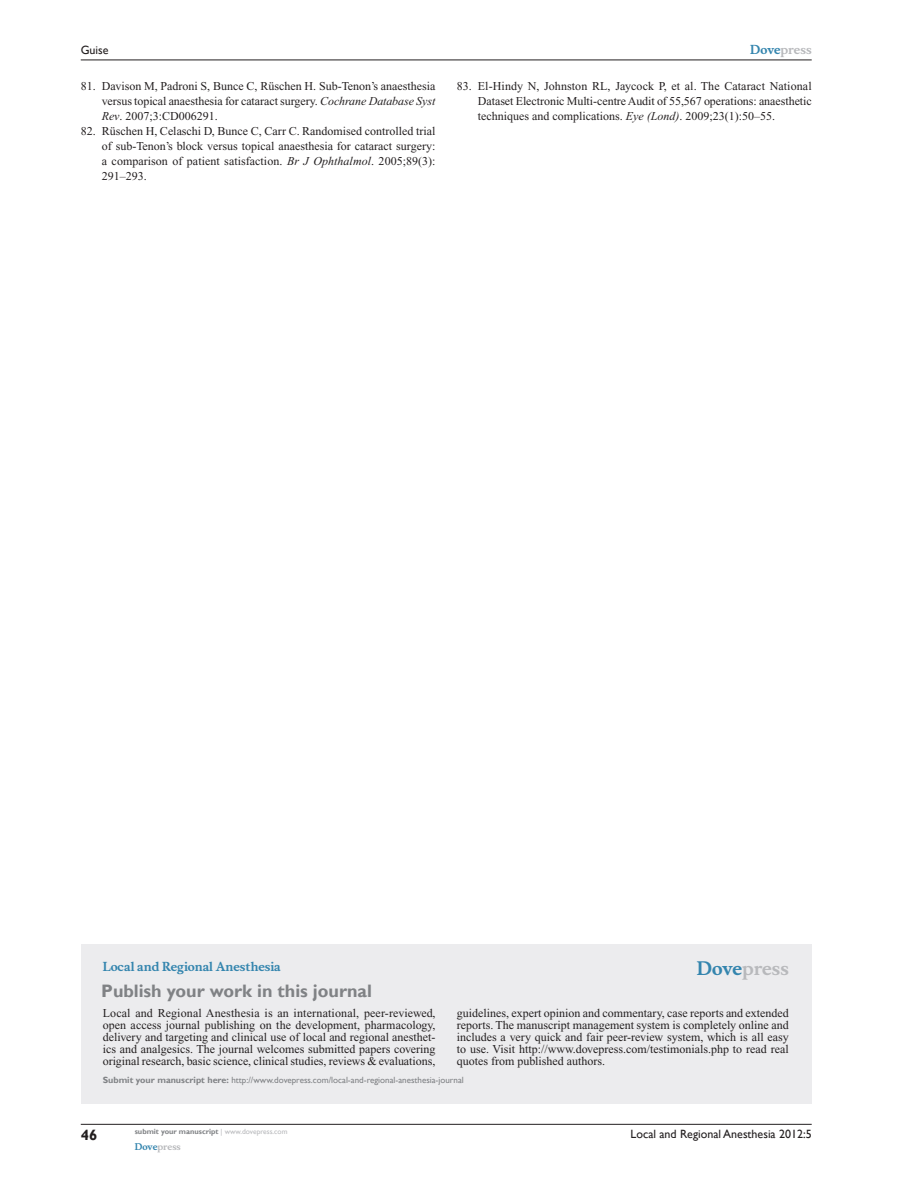
<style>
.page{position:relative;width:918px;height:1188px;background:#fff}
.page>*{position:absolute;margin:0;border:0;box-sizing:border-box;transform-origin:0 0}
.PromBx-H1{font:700 18px "Gill Sans";color:#808285}
.PromBx-Brand{font:700 18px "Musee";color:#b8b9bc}
.t1{font:700 15px "Gill Sans";color:#231f20}
.PromBx-Tx{font:12px/12px "Times New Roman";letter-spacing:-.005em;color:#231f20;text-align:justify}
.RefNL2{font:12px/15px "Times New Roman";color:#231f20;text-align:justify}
.t2{font:12px "Gill Sans";color:#231f20}
.PromBx-JrnlName{font:700 12px "Musee";color:#3485ae}
.t3{font:700 12px "Musee";color:#b8b9bc}
.PromBx-SubmitMssWebA{font:9px "Gill Sans";color:#808285}
.t4{font:700 9px "Musee";color:#b8b9bc}
.t5{font:700 7.5px "Gill Sans";color:#808285}
.s1{font-style:italic}
.s2{color:#3485ae}
.s3{font-weight:700}
.s4{font-weight:400;color:#b8b9bc}
</style>
<div class="page">
<div style="left:81px;top:944px;width:731px;height:159px;background:#ececee"></div>
<hr style="left:81px;top:1124px;width:731px;height:1px;background:#231f20">
<hr style="left:81px;top:60px;width:731px;height:1px;background:#231f20">
<p class="t2" style="left:81px;top:43px;width:29px">Guise</p>
<p class="RefNL2" style="left:102px;top:79px;width:335px;text-indent:-21px">81. Davison M, Padroni S, Bunce C, Rüschen H. Sub-Tenon’s anaesthesia versus topical anaesthesia for cataract surgery. <span class="s1">Cochrane Database Syst Rev</span>. 2007;3:CD006291.</p>
<p class="RefNL2" style="left:102px;top:124px;width:335px;text-indent:-21px">82. Rüschen H, Celaschi D, Bunce C, Carr C. Randomised controlled trial of sub-Tenon’s block versus topical anaesthesia for cataract surgery: a comparison of patient satisfaction. <span class="s1">Br J Ophthalmol</span>. 2005;89(3):<br>291–293.</p>
<p class="t3" style="left:750px;top:43px;width:63px"><span class="s2">Dove</span>press</p>
<p class="RefNL2" style="left:478px;top:79px;width:335px;text-indent:-21px">83. El-Hindy N, Johnston RL, Jaycock P, et al. The Cataract National Dataset Electronic Multi-centre Audit of 55,567 operations: anaesthetic techniques and complications. <span class="s1">Eye (Lond)</span>. 2009;23(1):50–55.</p>
<p class="PromBx-JrnlName" style="left:103px;top:959px;width:180px">Local and Regional Anesthesia</p>
<p class="PromBx-H1" style="left:101px;top:980px;width:272px">Publish your work in this journal</p>
<p class="PromBx-Brand" style="left:697px;top:958px;width:94px"><span class="s2">Dove</span>press</p>
<p class="PromBx-Tx" style="left:103px;top:1007px;width:334px">Local and Regional Anesthesia is an international, peer-reviewed, open access journal publishing on the development, pharmacology, delivery and targeting and clinical use of local and regional anesthet&shy;ics and analgesics. The journal welcomes submitted papers covering original research, basic science, clinical studies, reviews &amp; evaluations,</p>
<p class="PromBx-Tx" style="left:457px;top:1007px;width:333px">guidelines, expert opinion and commentary, case reports and extended reports. The manuscript management system is completely online and includes a very quick and fair peer-review system, which is all easy to use. Visit http://www.dovepress.com/testimonials.php to read real quotes from published authors.</p>
<p class="PromBx-SubmitMssWebA" style="left:103px;top:1075px;width:363px"><span class="s3">Submit your manuscript here:</span> http://www.dovepress.com/local-and-regional-anesthesia-journal</p>
<p class="t1" style="left:81px;top:1126px;width:18px">46</p>
<p class="t5" style="left:135px;top:1127px;width:154px">submit your manuscript <span class="s4">| www.dovepress.com</span></p>
<p class="t4" style="left:135px;top:1141px;width:48px"><span class="s2">Dove</span>press</p>
<p class="t2" style="left:631px;top:1127px;width:183px">Local and Regional Anesthesia 2012:5</p>
</div>
